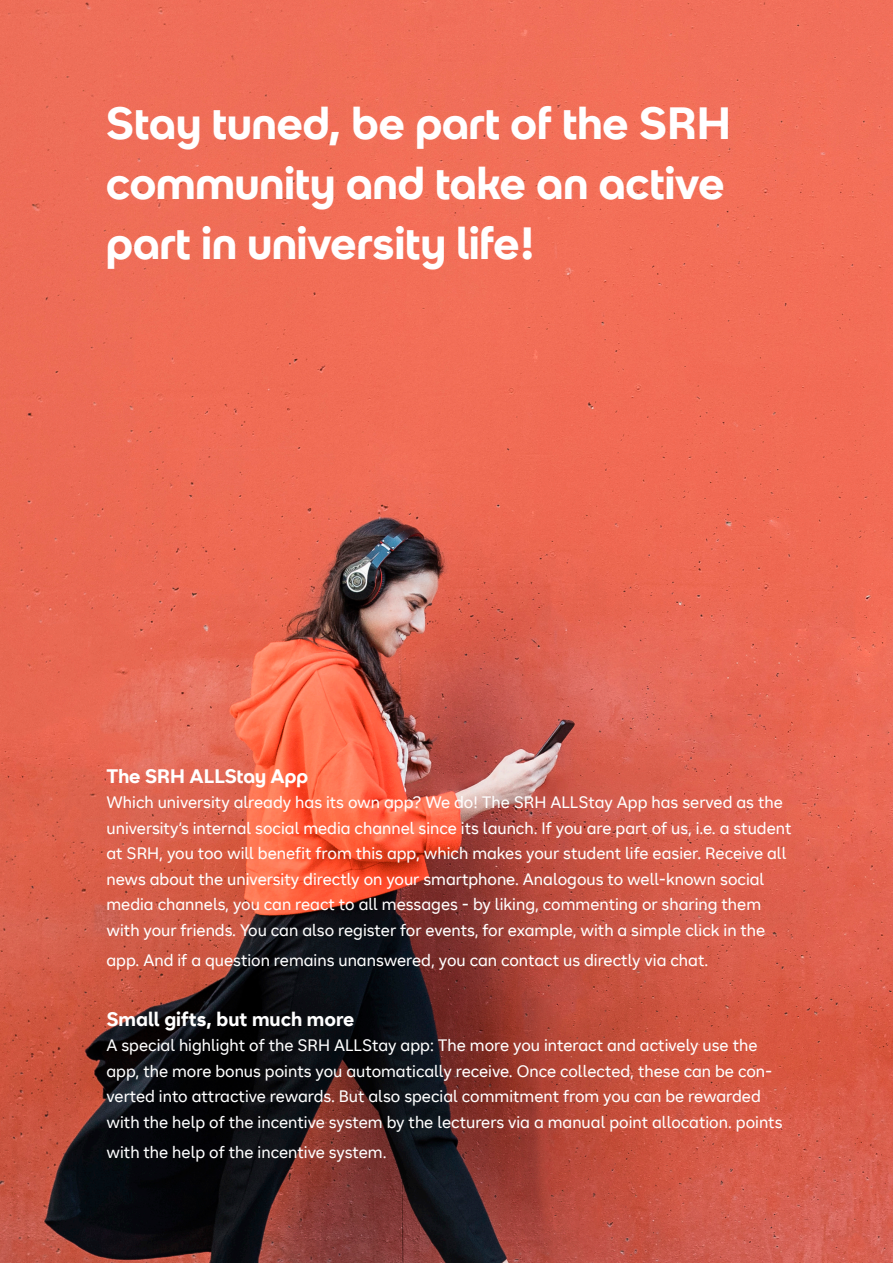
<style>
.page{position:relative;width:893px;height:1263px;background:#fff}
.page>*{position:absolute;margin:0;border:0;box-sizing:border-box;transform-origin:0 0}
.t1{font:700 45px/60px "SRH Headline";color:#fff}
.t2{font:700 19.5px "SRH Text";color:#fff}
.t3{font:700 19.5px "SRH Headline";color:#fff}
.t4{font:16.5px/25.5px "SRH Text";color:#fff}
</style>
<div class="page">
<img style="left:0;top:0;width:893px;height:1263px">
<p class="t1" style="left:106px;top:93px;width:626px">Stay tuned, be part of the SRH community and take an active part in university life!</p>
<p class="t3" style="left:106px;top:764px;width:203px">The SRH ALLStay App</p>
<p class="t4" style="left:106px;top:790px;width:687px">Which university already has its own app? We do! The SRH ALLStay App has served as the university‘s internal social media channel since its launch. If you are part of us, i.e. a student at SRH, you too will benefit from this app, which makes your student life easier. Receive all news about the university directly on your smartphone. Analogous to well-known social media channels, you can react to all messages - by liking, commenting or sharing them with your friends. You can also register for events, for example, with a simple click in the</p>
<p class="t4" style="left:106px;top:947px;width:603px">app. And if a question remains unanswered, you can contact us directly via chat.</p>
<p class="t2" style="left:106px;top:1007px;width:249px">Small gifts, but much more</p>
<p class="t4" style="left:106px;top:1033px;width:677px">A special highlight of the SRH ALLStay app: The more you interact and actively use the app, the more bonus points you automatically receive. Once collected, these can be con&shy;verted into attractive rewards. But also special commitment from you can be rewarded with the help of the incentive system by the lecturers via a manual point allocation. points</p>
<p class="t4" style="left:106px;top:1139px;width:282px">with the help of the incentive system.</p>
</div>
